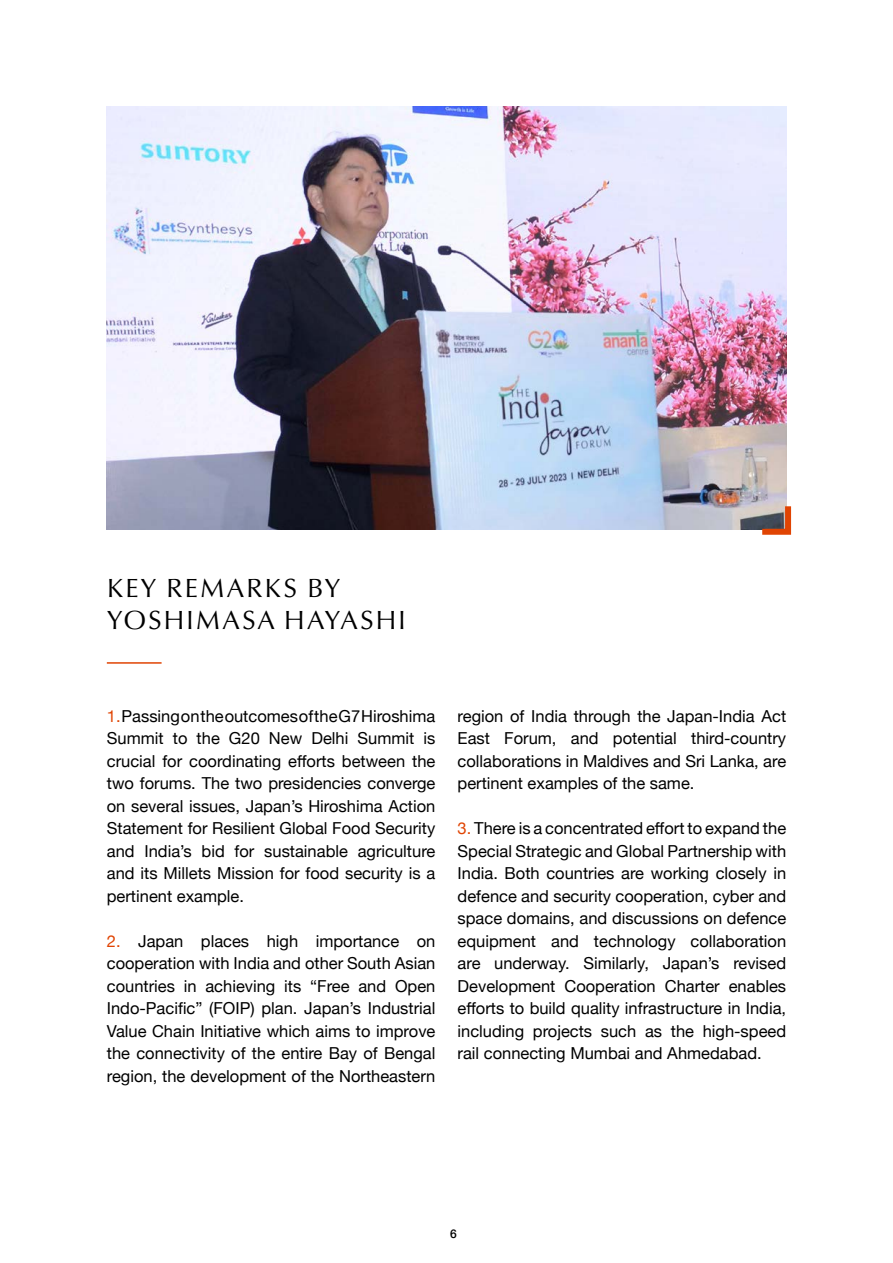
<style>
.page{position:relative;width:893px;height:1263px;background:#fff}
.page>*{position:absolute;margin:0;border:0;box-sizing:border-box;transform-origin:0 0}
.t1{font:27px/32.4px "Classico URWTOT";letter-spacing:.075em;color:#000}
.t2{font:16.5px/22.5px "Helvetica Neue";color:#000;text-align:justify}
.t3{font:500 12px "Helvetica Neue";color:#000}
.s1{color:#e04403}
</style>
<div class="page">
<hr style="left:107px;top:662px;width:55px;height:2px;background:#e04403">
<img style="left:107px;top:106px;width:680px;height:423px">
<svg style="left:756px;top:500px;width:36px;height:35px"></svg>
<h1 class="t1" style="left:107px;top:572px;width:300px">KEY REMARKS BY<br>YOSHIMASA HAYASHI</h1>
<p class="t2" style="left:107px;top:706px;width:330px"><span class="s1">1.</span> Passing on the outcomes of the G7 Hiroshima Summit to the G20 New Delhi Summit is crucial for coordinating efforts between the two forums. The two presidencies converge on several issues, Japan’s Hiroshima Action Statement for Resilient Global Food Security and India’s bid for sustainable agriculture and its Millets Mission for food security is a pertinent example.</p>
<p class="t2" style="left:107px;top:931px;width:330px"><span class="s1">2.</span> Japan places high importance on cooperation with India and other South Asian countries in achieving its “Free and Open Indo-Pacific” (FOIP) plan. Japan’s Industrial Value Chain Initiative which aims to improve the connectivity of the entire Bay of Bengal region, the development of the Northeastern</p>
<p class="t2" style="left:458px;top:706px;width:330px">region of India through the Japan-India Act East Forum, and potential third-country collaborations in Maldives and Sri Lanka, are pertinent examples of the same.</p>
<p class="t2" style="left:458px;top:818px;width:330px"><span class="s1">3.</span> There is a concentrated effort to expand the Special Strategic and Global Partnership with India. Both countries are working closely in defence and security cooperation, cyber and space domains, and discussions on defence equipment and technology collaboration are underway. Similarly, Japan’s revised Development Cooperation Charter enables efforts to build quality infrastructure in India, including projects such as the high-speed rail connecting Mumbai and Ahmedabad.</p>
<p class="t3" style="left:450px;top:1223px;width:8px">6</p>
</div>
